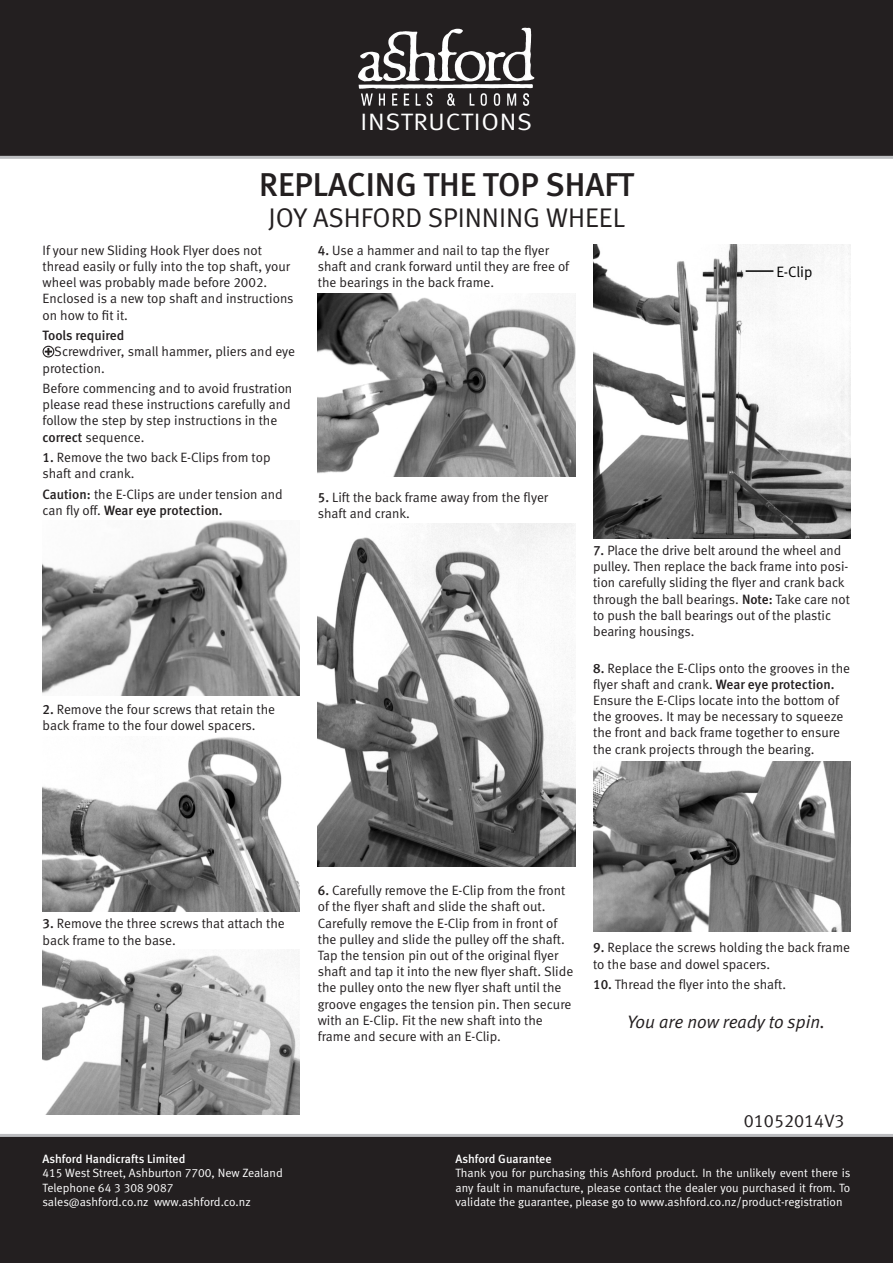
<style>
.page{position:relative;width:893px;height:1263px;background:#fff}
.page>*{position:absolute;margin:0;border:0;box-sizing:border-box;transform-origin:0 0}
.ProductName{font:33px "Meta Medium LF";color:#231f20}
.ModelName{font:27px "Meta Normal LF";color:#231f20}
.t1{font:23.7px "Meta Normal LF";letter-spacing:.03em;color:#fff;scale:1.1 1}
.HappySpinning{font:italic 18px "Meta Normal LF";color:#231f20}
.PrintVersion{font:18px "Meta Normal LF";color:#231f20}
.t2{font:15px "Meta Normal LF";color:#000}
.Text_smaller{font:13.5px/16.2px "Meta Normal LF";color:#231f20}
.Text_smaller-2{font:13.5px "Meta Medium LF";color:#231f20}
.t3{font:12px/14.4px "Meta Normal LF";color:#fff;text-align:justify}
.t4{font:12px "Meta Medium LF";color:#fff}
.s1{font-family:"Meta Medium LF"}
</style>
<div class="page">
<div style="left:0;top:1135px;width:893px;height:128px;background:#231f20"></div>
<div style="left:0;top:0;width:893px;height:157px;background:#231f20"></div>
<hr style="left:0;top:156px;width:893px;height:3px;background:#bcbdc0">
<hr style="left:0;top:1134px;width:893px;height:3px;background:#bcbdc0">
<img style="left:503px;top:28px;width:23px;height:53px">
<div style="left:43px;top:346px;width:11px;height:11px;border:1px solid #231f20;border-radius:50%"></div>
<svg style="left:45px;top:348px;width:7px;height:7px"></svg>
<img style="left:43px;top:521px;width:257px;height:174px">
<img style="left:43px;top:737px;width:257px;height:174px">
<img style="left:43px;top:950px;width:257px;height:164px">
<img style="left:317px;top:294px;width:258px;height:183px">
<img style="left:318px;top:524px;width:257px;height:343px">
<img style="left:593px;top:761px;width:257px;height:170px">
<img style="left:593px;top:244px;width:257px;height:295px">
<hr style="left:746px;top:270px;width:27px;height:2px;background:#000">
<h3 class="t1" style="left:360px;top:108px;width:158px">INSTRUCTIONS</h3>
<p class="ProductName" style="left:259px;top:165px;width:376px">REPLACING THE TOP SHAFT</p>
<p class="ModelName" style="left:269px;top:202px;width:358px">JOY ASHFORD SPINNING WHEEL</p>
<p class="Text_smaller" style="left:43px;top:242px;width:253px">If your new Sliding Hook Flyer does not thread easily or fully into the top shaft, your wheel was probably made before 2002.<br>Enclosed is a new top shaft and instructions on how to fit it.</p>
<p class="Text_smaller-2" style="left:43px;top:328px;width:83px">Tools required</p>
<p class="Text_smaller" style="left:54px;top:343px;width:242px">Screwdriver, small hammer, pliers and eye</p>
<p class="Text_smaller" style="left:43px;top:360px;width:64px">protection.</p>
<p class="Text_smaller" style="left:43px;top:380px;width:251px">Before commencing and to avoid frustration please read these instructions carefully and follow the step by step instructions in the <span class="s1">correct</span> sequence.</p>
<p class="Text_smaller" style="left:43px;top:449px;width:230px"><span class="s1">1.</span> Remove the two back E-Clips from top shaft and crank.</p>
<p class="Text_smaller" style="left:43px;top:486px;width:242px"><span class="s1">Caution:</span> the E-Clips are under tension and can fly off. <span class="s1">Wear eye protection.</span></p>
<p class="Text_smaller" style="left:318px;top:242px;width:253px"><span class="s1">4.</span> Use a hammer and nail to tap the flyer shaft and crank forward until they are free of the bearings in the back frame.</p>
<p class="Text_smaller" style="left:318px;top:489px;width:232px"><span class="s1">5.</span> Lift the back frame away from the flyer shaft and crank.</p>
<p class="t2" style="left:776px;top:263px;width:38px">E-Clip</p>
<p class="Text_smaller" style="left:43px;top:701px;width:234px"><span class="s1">2.</span> Remove the four screws that retain the back frame to the four dowel spacers.</p>
<p class="Text_smaller" style="left:593px;top:542px;width:258px"><span class="s1">7.</span> Place the drive belt around the wheel and pulley. Then replace the back frame into posi&shy;tion carefully sliding the flyer and crank back through the ball bearings. <span class="s1">Note:</span> Take care not to push the ball bearings out of the plastic bearing housings.</p>
<p class="Text_smaller" style="left:593px;top:660px;width:258px"><span class="s1">8.</span> Replace the E-Clips onto the grooves in the flyer shaft and crank. <span class="s1">Wear eye protection.<br></span>Ensure the E-Clips locate into the bottom of the grooves. It may be necessary to squeeze the front and back frame together to ensure the crank projects through the bearing.</p>
<p class="Text_smaller" style="left:43px;top:915px;width:244px"><span class="s1">3.</span> Remove the three screws that attach the back frame to the base.</p>
<p class="t4" style="left:43px;top:1152px;width:144px">Ashford Handicrafts Limited</p>
<p class="t3" style="left:43px;top:1166px;width:242px;text-align:left">415 West Street, Ashburton 7700, New Zealand<br>Telephone 64 3 308 9087<br>sales@ashford.co.nz www.ashford.co.nz</p>
<p class="Text_smaller" style="left:318px;top:882px;width:257px"><span class="s1">6.</span> Carefully remove the E-Clip from the front of the flyer shaft and slide the shaft out.<br>Carefully remove the E-Clip from in front of the pulley and slide the pulley off the shaft.<br>Tap the tension pin out of the original flyer shaft and tap it into the new flyer shaft. Slide the pulley onto the new flyer shaft until the groove engages the tension pin. Then secure with an E-Clip. Fit the new shaft into the frame and secure with an E-Clip.</p>
<p class="Text_smaller" style="left:593px;top:939px;width:258px"><span class="s1">9.</span> Replace the screws holding the back frame to the base and dowel spacers.</p>
<p class="Text_smaller" style="left:593px;top:976px;width:195px"><span class="s1">10.</span> Thread the flyer into the shaft.</p>
<p class="HappySpinning" style="left:627px;top:1011px;width:200px">You are now ready to spin.</p>
<p class="PrintVersion" style="left:744px;top:1110px;width:102px">01052014V3</p>
<p class="t4" style="left:455px;top:1152px;width:98px">Ashford Guarantee</p>
<p class="t3" style="left:455px;top:1166px;width:397px">Thank you for purchasing this Ashford product. In the unlikely event there is any fault in manufacture, please contact the dealer you purchased it from. To validate the guarantee, please go to www.ashford.co.nz/product-registration</p>
</div>
